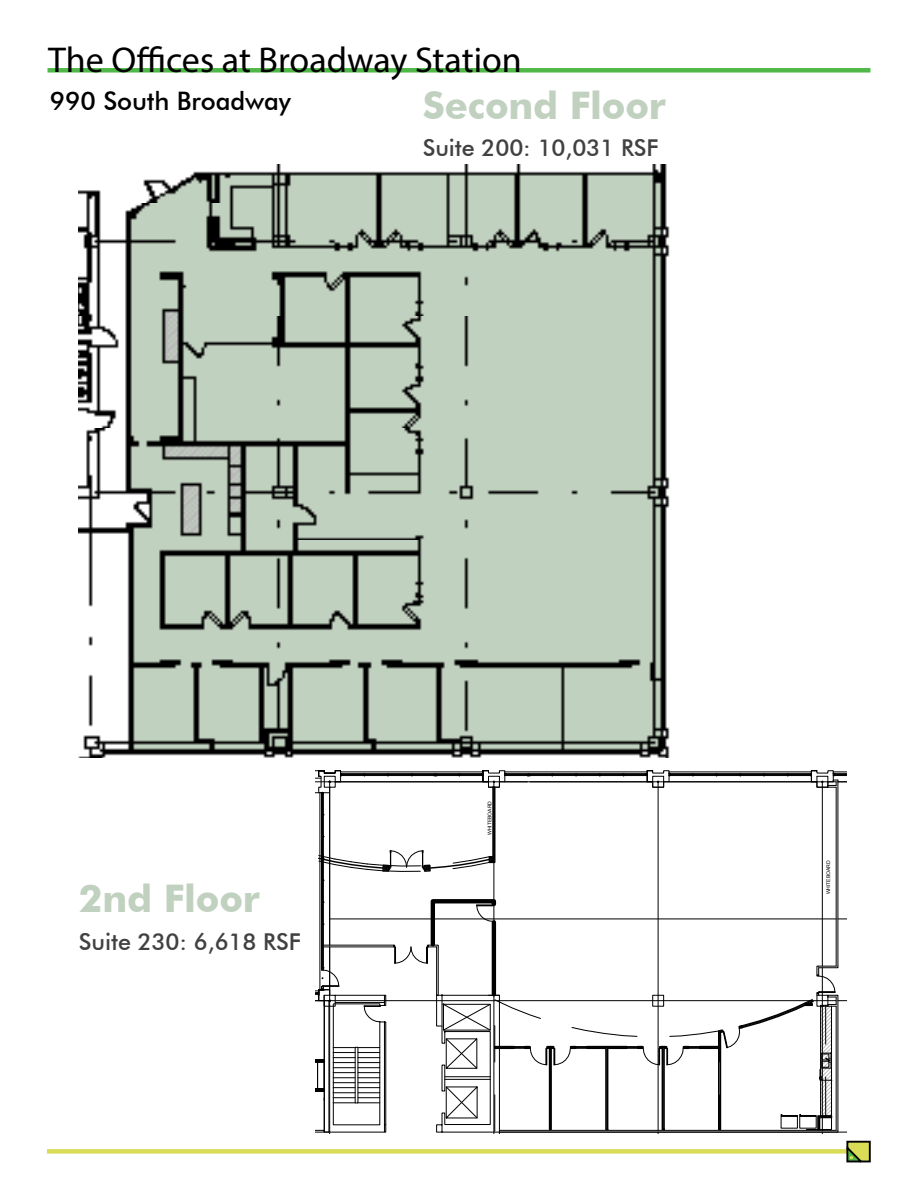
<style>
.page{position:relative;width:918px;height:1188px;background:#fff}
.page>*{position:absolute;margin:0;border:0;box-sizing:border-box;transform-origin:0 0}
.t1{font:700 37.95px "Futura BT";letter-spacing:-.005em;color:#c1d1bf}
.t2{font:36px "Myriad Pro";color:#000}
.t3{font:500 25.5px "Futura BT";letter-spacing:-.005em;color:#000}
.t4{font:500 23.25px "Futura BT";letter-spacing:-.005em;color:#414042}
.t5{font:5.1px "Arial";letter-spacing:-.01em;color:#000}
</style>
<div class="page">
<svg style="left:316px;top:770px;width:530px;height:364px"></svg>
<img style="left:79px;top:164px;width:591px;height:594px">
<div style="left:47px;top:1149px;width:816px;height:5px;background:#d9dc56"></div>
<div style="left:48px;top:68px;width:822px;height:5px;background:#50b848"></div>
<svg style="left:846px;top:1141px;width:25px;height:22px"></svg>
<h2 class="t2" style="left:48px;top:38px;width:475px">The Offices at Broadway Station</h2>
<p class="t3" style="left:50px;top:86px;width:242px">990 South Broadway</p>
<h1 class="t1" style="left:423px;top:83px;width:245px">Second Floor</h1>
<p class="t4" style="left:423px;top:134px;width:237px">Suite 200: 10,031 RSF</p>
<h1 class="t1" style="left:79px;top:876px;width:182px">2nd Floor</h1>
<p class="t4" style="left:79px;top:927px;width:224px">Suite 230: 6,618 RSF</p>
<p class="t5" style="left:486px;top:835px;width:35px;rotate:-90deg">WHITEBOARD</p>
<p class="t5" style="left:825px;top:894px;width:35px;rotate:-90deg">WHITEBOARD</p>
</div>
